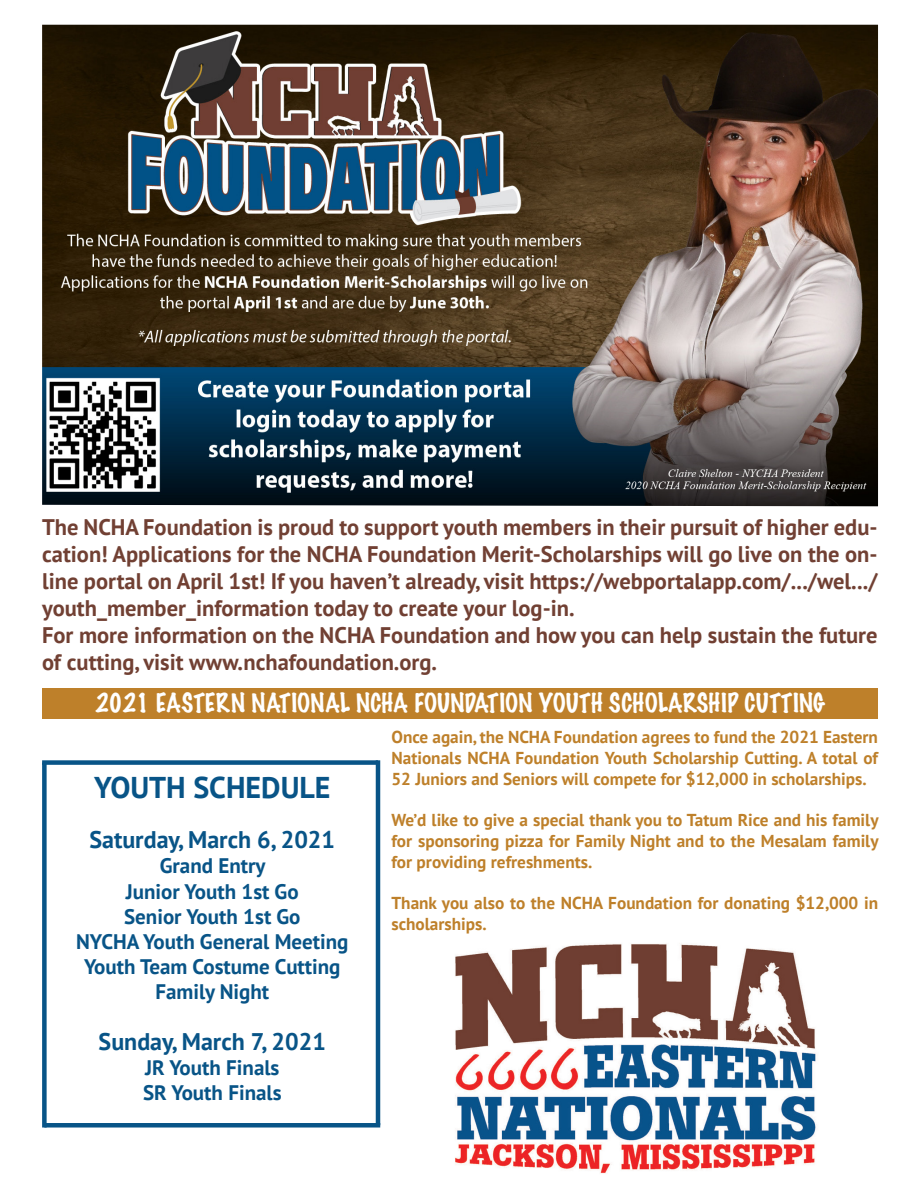
<style>
.page{position:relative;width:918px;height:1188px;background:#fff}
.page>*{position:absolute;margin:0;border:0;box-sizing:border-box;transform-origin:0 0}
.t1{font:700 30px "PT Sans";color:#085487}
.t2{font:100 24px "Marker Felt";color:#fff}
.t3{font:700 24px "PT Sans";color:#085487}
.t4{font:700 22.5px/27px "PT Sans";color:#714033;text-align:justify}
.t5{font:700 21px "PT Sans";color:#085487}
.t6{font:700 17.25px/20.7px "PT Sans";color:#be802a;text-align:justify}
</style>
<div class="page">
<div style="left:42px;top:760px;width:336px;height:5px;background:#085487"></div>
<div style="left:42px;top:763px;width:5px;height:365px;background:#085487"></div>
<img style="left:42px;top:25px;width:836px;height:481px">
<img style="left:455px;top:943px;width:361px;height:231px">
<div style="left:42px;top:689px;width:836px;height:30px;background:#be802a"></div>
<div style="left:44px;top:1123px;width:336px;height:5px;background:#085487"></div>
<hr style="left:376px;top:760px;width:4px;height:365px;background:#085487">
<p class="t4" style="left:42px;top:513px;width:837px">The NCHA Foundation is proud to support youth members in their pursuit of higher edu&shy;cation! Applications for the NCHA Foundation Merit-Scholarships will go live on the on&shy;line portal on April 1st! If you haven’t already, visit https://webportalapp.com/.../wel.../ youth_member_information today to create your log-in.</p>
<p class="t4" style="left:42px;top:621px;width:837px">For more information on the NCHA Foundation and how you can help sustain the future of cutting, visit www.nchafoundation.org.</p>
<p class="t2" style="left:95px;top:684px;width:731px">2021 EASTERN NATIONAL NCHA FOUNDATION YOUTH SCHOLARSHIP CUTTING</p>
<p class="t1" style="left:94px;top:767px;width:238px">YOUTH SCHEDULE</p>
<p class="t3" style="left:89px;top:824px;width:247px">Saturday, March 6, 2021</p>
<p class="t5" style="left:160px;top:852px;width:107px">Grand Entry</p>
<p class="t5" style="left:126px;top:877px;width:174px">Junior Youth 1st Go</p>
<p class="t5" style="left:124px;top:903px;width:178px">Senior Youth 1st Go</p>
<p class="t5" style="left:76px;top:928px;width:274px">NYCHA Youth General Meeting</p>
<p class="t5" style="left:84px;top:953px;width:258px">Youth Team Costume Cutting</p>
<p class="t5" style="left:155px;top:978px;width:115px">Family Night</p>
<p class="t3" style="left:99px;top:1026px;width:229px">Sunday, March 7, 2021</p>
<p class="t5" style="left:145px;top:1054px;width:136px">JR Youth Finals</p>
<p class="t5" style="left:143px;top:1079px;width:140px">SR Youth Finals</p>
<p class="t6" style="left:392px;top:727px;width:488px">Once again, the NCHA Foundation agrees to fund the 2021 Eastern Nationals NCHA Foundation Youth Scholarship Cutting. A total of 52 Juniors and Seniors will compete for $12,000 in scholarships.</p>
<p class="t6" style="left:392px;top:809px;width:489px">We’d like to give a special thank you to Tatum Rice and his family for sponsoring pizza for Family Night and to the Mesalam family for providing refreshments.</p>
<p class="t6" style="left:392px;top:892px;width:488px">Thank you also to the NCHA Foundation for donating $12,000 in scholarships.</p>
</div>
